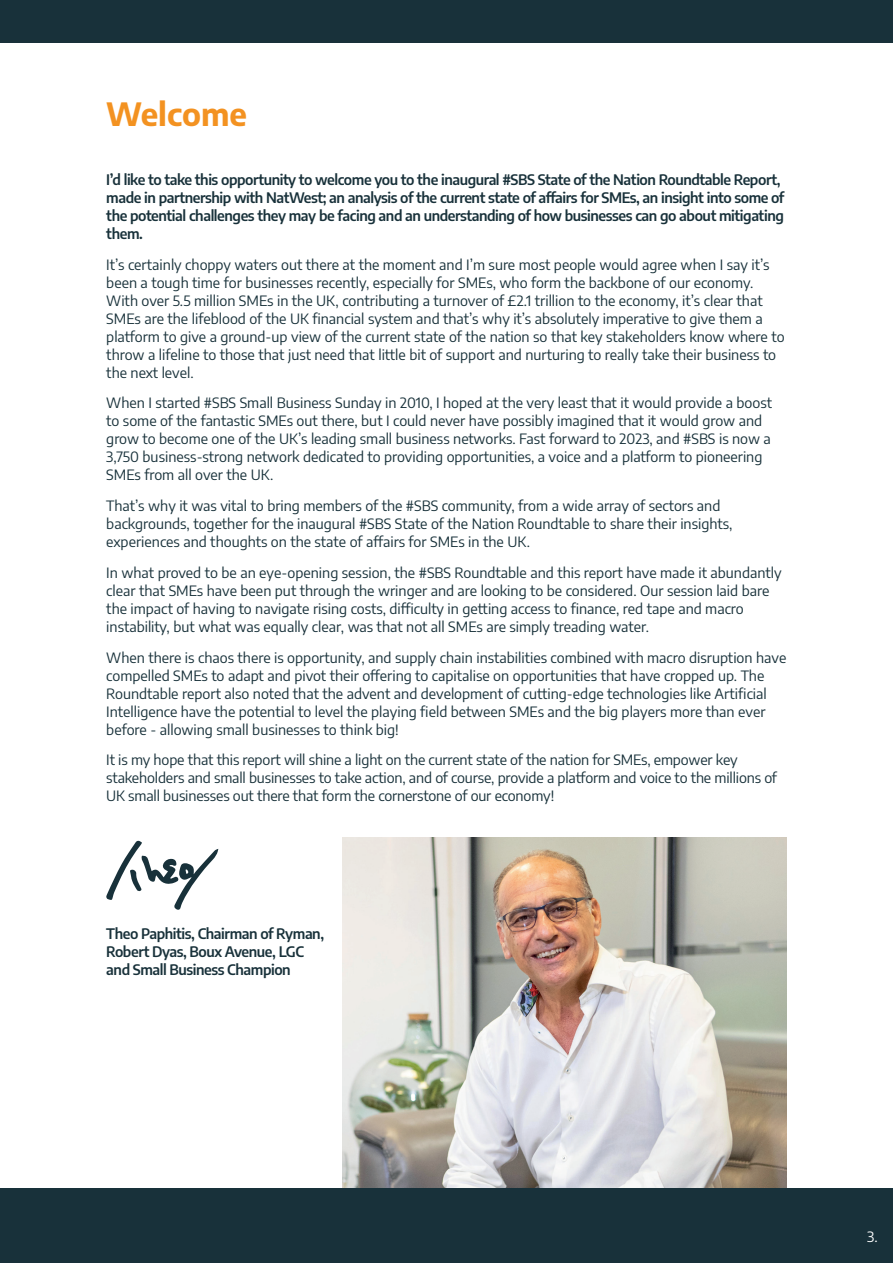
<style>
.page{position:relative;width:893px;height:1263px;background:#fff}
.page>*{position:absolute;margin:0;border:0;box-sizing:border-box;transform-origin:0 0}
.t1{font:700 31.5px "Encode Sans";color:#f39221}
.t2{font:14.25px/18px "Encode Sans";color:#18313a}
.t3{font:600 14.25px/18px "Encode Sans";letter-spacing:-.03em;color:#18313a}
.t4{font:14.25px "Encode Sans";color:#fff}
</style>
<div class="page">
<svg style="left:106px;top:840px;width:112px;height:70px"></svg>
<img style="left:342px;top:837px;width:445px;height:351px">
<div style="left:0;top:1188px;width:893px;height:75px;background:#18313a"></div>
<div style="left:0;top:0;width:893px;height:43px;background:#18313a"></div>
<h1 class="t1" style="left:106px;top:91px;width:142px">Welcome</h1>
<p class="t3" style="left:106px;top:170px;width:680px">I’d like to take this opportunity to welcome you to the inaugural #SBS State of the Nation Roundtable Report, made in partnership with NatWest; an analysis of the current state of affairs for SMEs, an insight into some of the potential challenges they may be facing and an understanding of how businesses can go about mitigating them.</p>
<p class="t2" style="left:106px;top:255px;width:680px">It’s certainly choppy waters out there at the moment and I’m sure most people would agree when I say it’s been a tough time for businesses recently, especially for SMEs, who form the backbone of our economy.<br>With over 5.5 million SMEs in the UK, contributing a turnover of £2.1 trillion to the economy, it’s clear that SMEs are the lifeblood of the UK financial system and that’s why it’s absolutely imperative to give them a platform to give a ground-up view of the current state of the nation so that key stakeholders know where to throw a lifeline to those that just need that little bit of support and nurturing to really take their business to the next level.</p>
<p class="t2" style="left:106px;top:393px;width:667px">When I started #SBS Small Business Sunday in 2010, I hoped at the very least that it would provide a boost to some of the fantastic SMEs out there, but I could never have possibly imagined that it would grow and grow to become one of the UK’s leading small business networks. Fast forward to 2023, and #SBS is now a 3,750 business-strong network dedicated to providing opportunities, a voice and a platform to pioneering SMEs from all over the UK.</p>
<p class="t2" style="left:106px;top:496px;width:628px">That’s why it was vital to bring members of the #SBS community, from a wide array of sectors and backgrounds, together for the inaugural #SBS State of the Nation Roundtable to share their insights, experiences and thoughts on the state of affairs for SMEs in the UK.</p>
<p class="t2" style="left:106px;top:563px;width:677px">In what proved to be an eye-opening session, the #SBS Roundtable and this report have made it abundantly clear that SMEs have been put through the wringer and are looking to be considered. Our session laid bare the impact of having to navigate rising costs, difficulty in getting access to finance, red tape and macro instability, but what was equally clear, was that not all SMEs are simply treading water.</p>
<p class="t2" style="left:106px;top:647px;width:681px">When there is chaos there is opportunity, and supply chain instabilities combined with macro disruption have compelled SMEs to adapt and pivot their offering to capitalise on opportunities that have cropped up. The Roundtable report also noted that the advent and development of cutting-edge technologies like Artificial Intelligence have the potential to level the playing field between SMEs and the big players more than ever before - allowing small businesses to think big!</p>
<p class="t2" style="left:106px;top:750px;width:672px">It is my hope that this report will shine a light on the current state of the nation for SMEs, empower key stakeholders and small businesses to take action, and of course, provide a platform and voice to the millions of<br>UK small businesses out there that form the cornerstone of our economy!</p>
<p class="t3" style="left:106px;top:924px;width:219px">Theo Paphitis, Chairman of Ryman,<br>Robert Dyas, Boux Avenue, LGC and Small Business Champion</p>
<p class="t4" style="left:867px;top:1227px;width:12px">3.</p>
</div>
